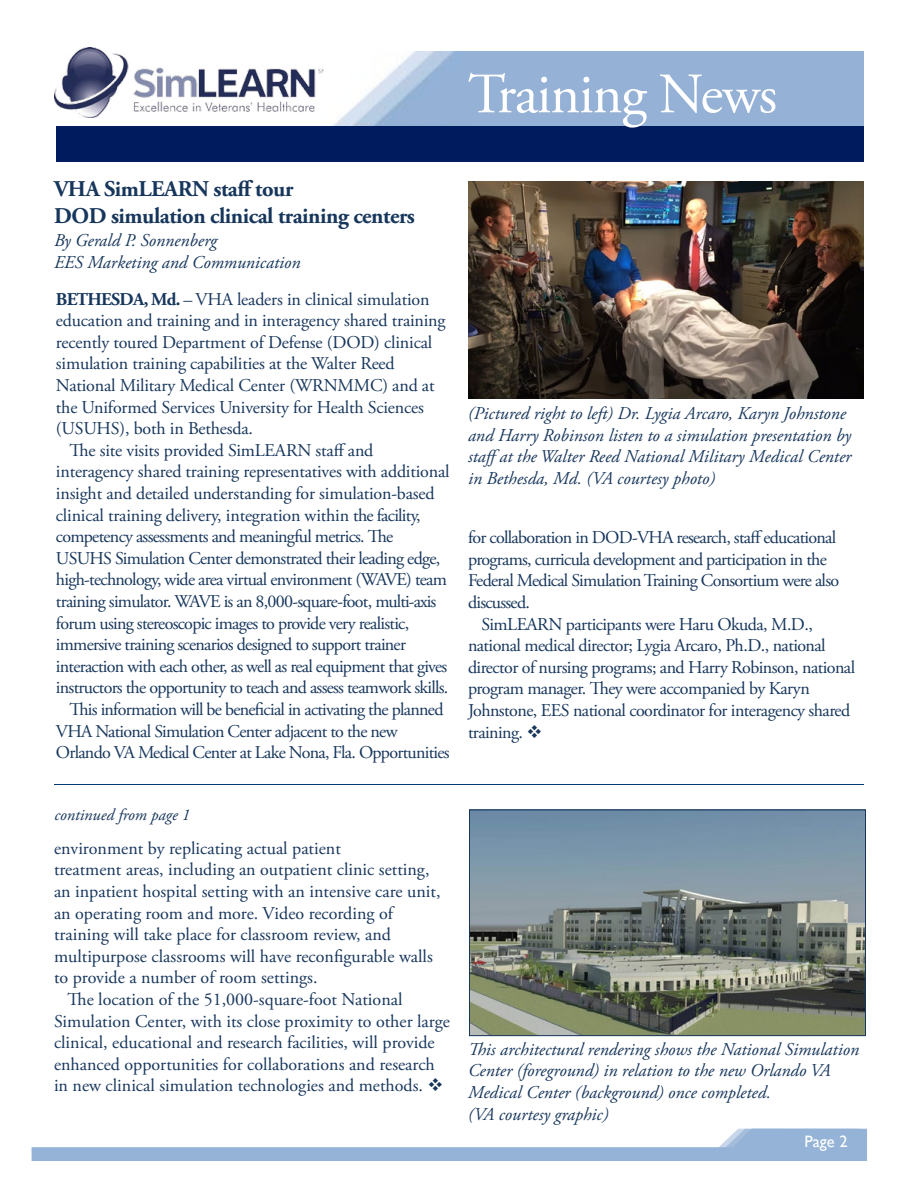
<style>
.page{position:relative;width:918px;height:1188px;background:#fff}
.page>*{position:absolute;margin:0;border:0;box-sizing:border-box;transform-origin:0 0}
.t1{font:57px "Adobe Garamond Pro";letter-spacing:-.02em;color:#fff}
.t2{font:700 22.5px/27px "Adobe Garamond Pro";letter-spacing:-.02em;color:#17365c}
.t3{font:18px/21.6px "Adobe Garamond Pro";letter-spacing:-.015em;color:#17365c}
.t4{font:18px/21.6px "Adobe Garamond Pro";letter-spacing:-.04em;color:#17365c}
.t5{font:italic 18px/21.6px "Adobe Garamond Pro";color:#17365c}
.t6{font:italic 16.5px "Adobe Garamond Pro";color:#17365c}
.t7{font:16.5px "Gill Sans";color:#fff}
.s1{font-weight:700}
</style>
<div class="page">
<svg style="left:32px;top:1129px;width:835px;height:32px"></svg>
<img style="left:54px;top:47px;width:270px;height:71px">
<img style="left:324px;top:51px;width:540px;height:76px">
<div style="left:57px;top:127px;width:807px;height:34px;background:#001b5e"></div>
<img style="left:471px;top:812px;width:393px;height:222px">
<div style="left:469px;top:810px;width:397px;height:226px;border:1px solid #17365c"></div>
<hr style="left:54px;top:784px;width:810px;height:1px;background:#003976">
<img style="left:468px;top:181px;width:396px;height:218px">
<h2 class="t1" style="left:468px;top:60px;width:311px">Training News</h2>
<h3 class="t2" style="left:54px;top:176px;width:362px">VHA SimLEARN staff tour<br>DOD simulation clinical training centers</h3>
<p class="t5" style="left:54px;top:229px;width:248px;line-height:22.5px">By Gerald P. Sonnenberg<br>EES Marketing and Communication</p>
<p class="t3" style="left:56px;top:289px;width:391px"><span class="s1">BETHESDA, Md.</span> – VHA leaders in clinical simulation education and training and in interagency shared training recently toured Department of Defense (DOD) clinical simulation training capabilities at the Walter Reed National Military Medical Center (WRNMMC) and at the Uniformed Services University for Health Sciences (USUHS), both in Bethesda.</p>
<p class="t4" style="left:56px;top:440px;width:395px;text-indent:14px">The site visits provided SimLEARN staff and interagency shared training representatives with additional insight and detailed understanding for simulation-based clinical training delivery, integration within the facility, competency assessments and meaningful metrics. The USUHS Simulation Center demonstrated their leading edge, high-technology, wide area virtual environment (WAVE) team training simulator. WAVE is an 8,000-square-foot, multi-axis forum using stereoscopic images to provide very realistic, immersive training scenarios designed to support trainer interaction with each other, as well as real equipment that gives instructors the opportunity to teach and assess teamwork skills.</p>
<p class="t4" style="left:56px;top:699px;width:395px;text-indent:14px">This information will be beneficial in activating the planned<br>VHA National Simulation Center adjacent to the new<br>Orlando VA Medical Center at Lake Nona, Fla. Opportunities</p>
<p class="t5" style="left:468px;top:403px;width:385px">(Pictured right to left) Dr. Lygia Arcaro, Karyn Johnstone and Harry Robinson listen to a simulation presentation by staffat the Walter Reed National Military Medical Center in Bethesda, Md. (VA courtesy photo)</p>
<p class="t4" style="left:468px;top:527px;width:373px">for collaboration in DOD-VHA research, staff educational programs, curricula development and participation in the Federal Medical Simulation Training Consortium were also discussed.</p>
<p class="t3" style="left:468px;top:614px;width:389px;text-indent:14px">SimLEARN participants were Haru Okuda, M.D., national medical director; Lygia Arcaro, Ph.D., national director of nursing programs; and Harry Robinson, national program manager. They were accompanied by Karyn Johnstone, EES national coordinator for interagency shared training. ❖</p>
<p class="t6" style="left:54px;top:805px;width:137px">continued from page 1</p>
<p class="t3" style="left:54px;top:838px;width:388px">environment by replicating actual patient<br>treatment areas, including an outpatient clinic setting, an inpatient hospital setting with an intensive care unit, an operating room and more. Video recording of training will take place for classroom review, and multipurpose classrooms will have reconfigurable walls to provide a number of room settings.</p>
<p class="t3" style="left:54px;top:989px;width:397px;text-indent:14px">The location of the 51,000-square-foot National Simulation Center, with its close proximity to other large clinical, educational and research facilities, will provide enhanced opportunities for collaborations and research in new clinical simulation technologies and methods. ❖</p>
<p class="t5" style="left:468px;top:1039px;width:393px">This architectural rendering shows the National Simulation Center (foreground) in relation to the new Orlando VA Medical Center (background) once completed.<br>(VA courtesy graphic)</p>
<p class="t7" style="left:804px;top:1132px;width:45px">Page 2</p>
</div>
